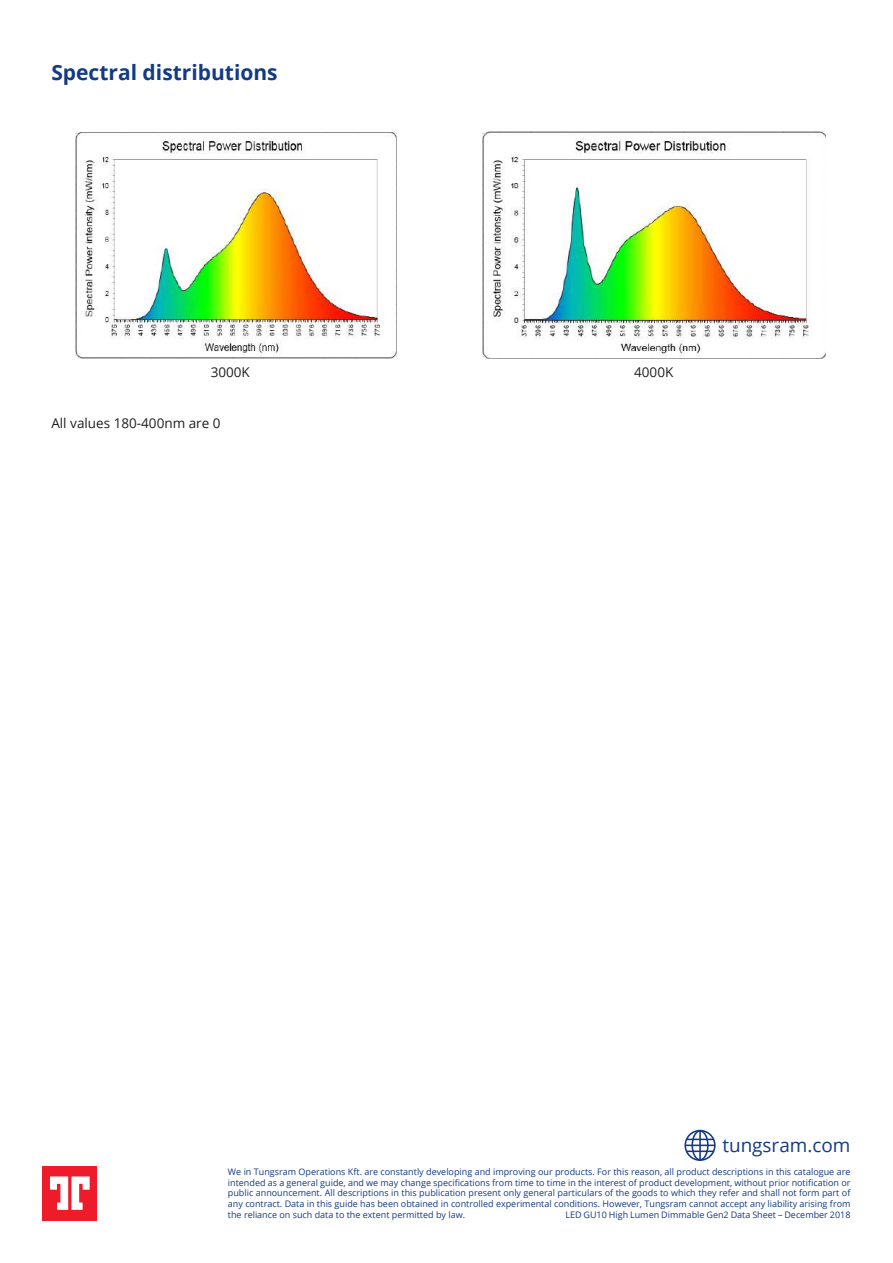
<style>
.page{position:relative;width:893px;height:1263px;background:#fff}
.page>*{position:absolute;margin:0;border:0;box-sizing:border-box;transform-origin:0 0}
.t1{font:700 21px "Open Sans";color:#143a84}
.t2{font:18.9px "Open Sans";color:#143a84}
.t3{font:13.5px "Open Sans";color:#231f20}
.t4{font:9px/10.6px "Open Sans";color:#143a84;text-align:justify}
</style>
<div class="page">
<div style="left:684px;top:1130px;width:32px;height:31px;border:2px solid #143a84;border-radius:50%"></div>
<div style="left:691px;top:1130px;width:18px;height:30px;border:2px solid #143a84;border-radius:50%"></div>
<hr style="left:685px;top:1144px;width:30px;height:2px;background:#143a84">
<hr style="left:686px;top:1150px;width:28px;height:2px;background:#143a84">
<hr style="left:686px;top:1138px;width:28px;height:2px;background:#143a84">
<hr style="left:699px;top:1130px;width:2px;height:30px;background:#143a84">
<img style="left:75px;top:132px;width:321px;height:226px">
<img style="left:483px;top:132px;width:343px;height:226px">
<div style="left:43px;top:1166px;width:54px;height:54px;background:#ee1b2b"></div>
<svg style="left:50px;top:1176px;width:40px;height:34px"></svg>
<h1 class="t1" style="left:51px;top:57px;width:228px">Spectral distributions</h1>
<h3 class="t3" style="left:211px;top:363px;width:41px">3000K</h3>
<h3 class="t3" style="left:634px;top:363px;width:41px">4000K</h3>
<h3 class="t3" style="left:51px;top:413px;width:171px">All values 180-400nm are 0</h3>
<h2 class="t2" style="left:722px;top:1132px;width:130px">tungsram.com</h2>
<p class="t4" style="left:228px;top:1167px;width:624px">We in Tungsram Operations Kft. are constantly developing and improving our products. For this reason, all product descriptions in this catalogue are intended as a general guide, and we may change specifications from time to time in the interest of product development, without prior notification or public announcement. All descriptions in this publication present only general particulars of the goods to which they refer and shall not form part of any contract. Data in this guide has been obtained in controlled experimental conditions. However, Tungsram cannot accept any liability arising from the reliance on such data to the extent permitted by law.</p>
<p class="t4" style="left:565px;top:1209px;width:287px">LED GU10 High Lumen Dimmable Gen2 Data Sheet – December 2018</p>
</div>
